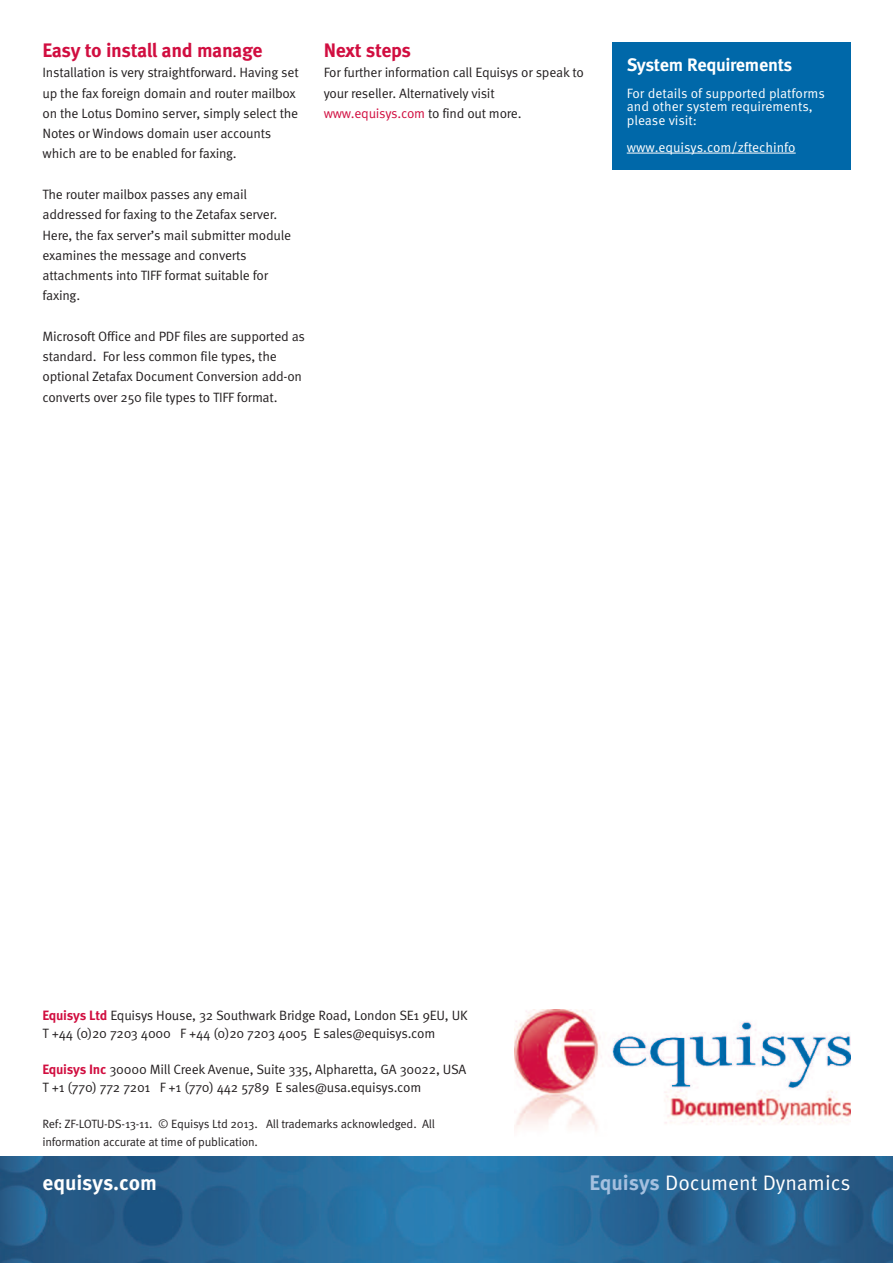
<style>
.page{position:relative;width:893px;height:1263px;background:#fff}
.page>*{position:absolute;margin:0;border:0;box-sizing:border-box;transform-origin:0 0}
.t1{font:21px "Meta OT Norm";color:#fff}
.t2{font:700 21px "Meta OT";letter-spacing:-.005em;color:#fff}
.t3{font:700 19.5px "Meta OT";letter-spacing:-.02em;color:#d10e40}
.t4{font:700 18px "Meta OT";letter-spacing:-.02em;color:#fff}
.t5{font:13.5px/20.2px "Meta OT Norm";letter-spacing:-.02em;color:#231f20}
.t6{font:13.5px/13.5px "Meta OT Norm";color:#fff}
.t7{font:12px/18px "Meta OT Norm";letter-spacing:-.02em;color:#231f20}
.s1{color:#d10e40}
.s2{font-family:"Meta OT";font-weight:700;color:#d10e40}
.s3{font-family:"Meta OT";font-weight:700;color:#a5c0df}
</style>
<div class="page">
<img style="left:514px;top:1010px;width:336px;height:147px">
<img style="left:0;top:1157px;width:893px;height:106px">
<div style="left:612px;top:43px;width:238px;height:127px;background:#0068a9"></div>
<hr style="left:627px;top:153px;width:169px;height:1px;background:#fff">
<h2 class="t3" style="left:43px;top:43px;width:222px">Easy to install and manage</h2>
<p class="t5" style="left:43px;top:64px;width:258px">Installation is very straightforward. Having set up the fax foreign domain and router mailbox on the Lotus Domino server, simply select the Notes or Windows domain user accounts which are to be enabled for faxing.</p>
<p class="t5" style="left:43px;top:185px;width:250px">The router mailbox passes any email addressed for faxing to the Zetafax server.<br>Here, the fax server’s mail submitter module examines the message and converts attachments into TIFF format suitable for faxing.</p>
<p class="t5" style="left:43px;top:327px;width:264px">Microsoft Office and PDF files are supported as standard. For less common file types, the optional Zetafax Document Conversion add-on converts over 250 file types to TIFF format.</p>
<h2 class="t3" style="left:324px;top:43px;width:89px">Next steps</h2>
<p class="t5" style="left:324px;top:64px;width:262px">For further information call Equisys or speak to your reseller. Alternatively visit <span class="s1">www.equisys.com</span> to find out more.</p>
<h3 class="t4" style="left:627px;top:57px;width:167px">System Requirements</h3>
<p class="t6" style="left:627px;top:87px;width:200px">For details of supported platforms and other system requirements, please visit:</p>
<p class="t6" style="left:627px;top:141px;width:170px">www.equisys.com/zftechinfo</p>
<p class="t5" style="left:43px;top:1007px;width:427px;line-height:18px"><span class="s2">Equisys Ltd</span> Equisys House, 32 Southwark Bridge Road, London SE1 9EU, UK<br>T +44 (0)20 7203 4000 F +44 (0)20 7203 4005 E sales@equisys.com</p>
<p class="t5" style="left:43px;top:1061px;width:425px;line-height:18px"><span class="s2">Equisys Inc</span> 30000 Mill Creek Avenue, Suite 335, Alpharetta, GA 30022, USA<br>T +1 (770) 772 7201 F +1 (770) 442 5789 E sales@usa.equisys.com</p>
<p class="t7" style="left:43px;top:1116px;width:394px">Ref: ZF-LOTU-DS-13-11. © Equisys Ltd 2013. All trademarks acknowledged. All information accurate at time of publication.</p>
<h1 class="t2" style="left:43px;top:1174px;width:116px">equisys.com</h1>
<h1 class="t1" style="left:590px;top:1174px;width:262px"><span class="s3">Equisys</span> Document Dynamics</h1>
</div>
